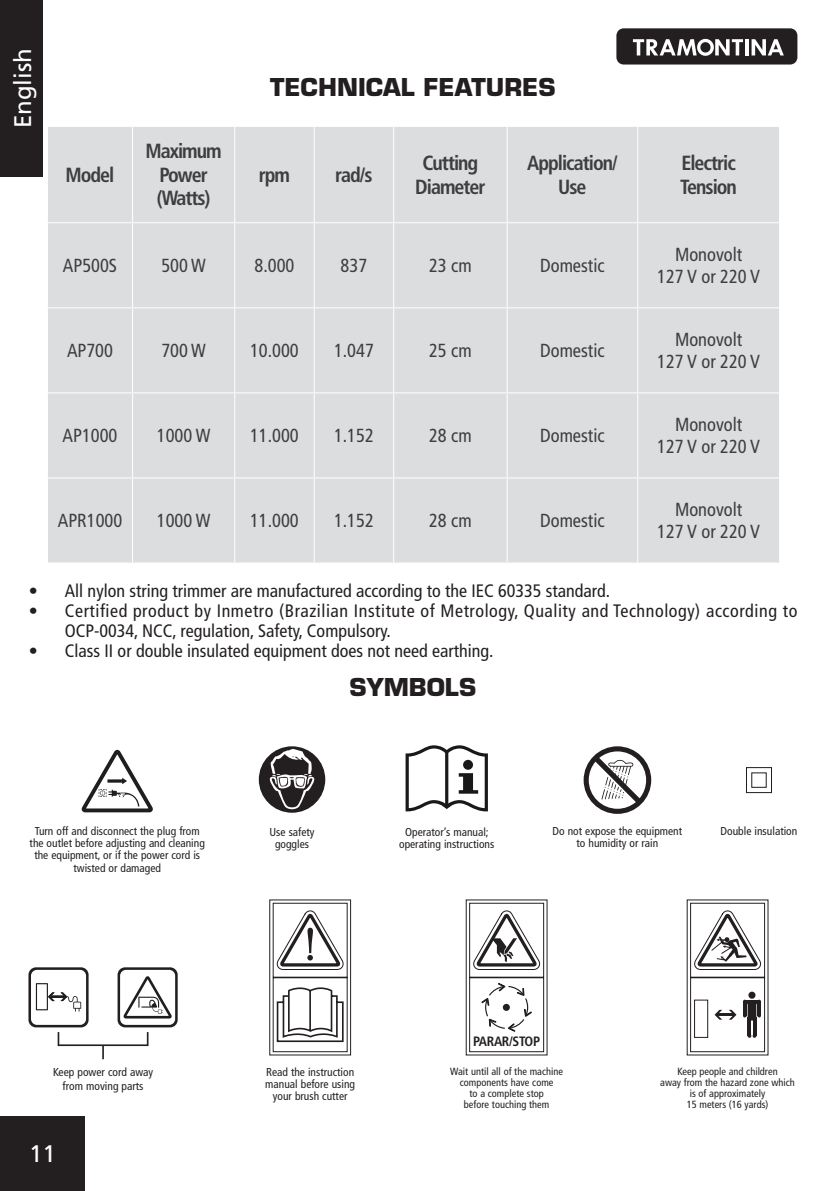
<style>
.page{position:relative;width:840px;height:1191px;background:#fff}
.page>*{position:absolute;margin:0;border:0;box-sizing:border-box;transform-origin:0 0}
.t1{font:700 24px "Eurostile";color:#231f20}
.t2{font:24px "Frutiger";color:#fff}
.t3{font:700 condensed 20.4px/23.4px "Frutiger";letter-spacing:-.05em;color:#3e3e3f;text-align:center}
.t4{font:condensed 18.8px/21.6px "Frutiger";color:#3e3e3f;text-align:center}
.t5{font:condensed 18px/20px "Frutiger";letter-spacing:.03em;color:#231f20}
.t6{font:condensed 18px "Frutiger";color:#231f20}
.t7{font:700 condensed 13.6px "Frutiger";letter-spacing:-.025em;color:#231f20}
.t8{font:condensed 11.6px/14.4px "Frutiger";color:#231f20;text-align:center}
.t9{font:condensed 11.4px/12.2px "Frutiger";color:#231f20;text-align:center}
.t10{font:condensed 10.4px/11.2px "Frutiger";color:#231f20;text-align:center}
</style>
<div class="page">
<svg style="left:616px;top:28px;width:181px;height:37px;background:#524f4f"></svg>
<div style="left:0;top:1116px;width:85px;height:75px;background:#231f20"></div>
<div style="left:0;top:0;width:43px;height:177px;background:#231f20"></div>
<div style="left:48px;top:127px;width:730px;height:435px;background:#dcdddf"></div>
<hr style="left:132px;top:127px;width:1px;height:95px;background:#fff">
<hr style="left:637px;top:127px;width:1px;height:95px;background:#fff">
<hr style="left:132px;top:223px;width:1px;height:84px;background:#fff">
<hr style="left:637px;top:223px;width:1px;height:84px;background:#fff">
<hr style="left:132px;top:308px;width:1px;height:84px;background:#fff">
<hr style="left:637px;top:308px;width:1px;height:84px;background:#fff">
<hr style="left:132px;top:393px;width:1px;height:84px;background:#fff">
<hr style="left:637px;top:393px;width:1px;height:84px;background:#fff">
<hr style="left:132px;top:478px;width:1px;height:84px;background:#fff">
<hr style="left:637px;top:478px;width:1px;height:84px;background:#fff">
<hr style="left:507px;top:222px;width:130px;height:1px;background:#fff">
<hr style="left:637px;top:222px;width:141px;height:1px;background:#fff">
<hr style="left:507px;top:307px;width:130px;height:1px;background:#fff">
<hr style="left:637px;top:307px;width:141px;height:1px;background:#fff">
<hr style="left:507px;top:392px;width:130px;height:1px;background:#fff">
<hr style="left:637px;top:392px;width:141px;height:1px;background:#fff">
<hr style="left:507px;top:477px;width:130px;height:1px;background:#fff">
<hr style="left:637px;top:477px;width:141px;height:1px;background:#fff">
<hr style="left:234px;top:127px;width:1px;height:95px;background:#fff">
<hr style="left:313px;top:127px;width:1px;height:95px;background:#fff">
<hr style="left:393px;top:127px;width:1px;height:95px;background:#fff">
<hr style="left:506px;top:127px;width:1px;height:95px;background:#fff">
<hr style="left:47px;top:222px;width:85px;height:1px;background:#fff">
<hr style="left:132px;top:222px;width:102px;height:1px;background:#fff">
<hr style="left:234px;top:222px;width:80px;height:1px;background:#fff">
<hr style="left:234px;top:223px;width:1px;height:84px;background:#fff">
<hr style="left:314px;top:222px;width:79px;height:1px;background:#fff">
<hr style="left:313px;top:223px;width:1px;height:84px;background:#fff">
<hr style="left:393px;top:222px;width:114px;height:1px;background:#fff">
<hr style="left:393px;top:223px;width:1px;height:84px;background:#fff">
<hr style="left:506px;top:223px;width:1px;height:84px;background:#fff">
<hr style="left:47px;top:307px;width:85px;height:1px;background:#fff">
<hr style="left:132px;top:307px;width:102px;height:1px;background:#fff">
<hr style="left:234px;top:307px;width:80px;height:1px;background:#fff">
<hr style="left:234px;top:308px;width:1px;height:84px;background:#fff">
<hr style="left:314px;top:307px;width:79px;height:1px;background:#fff">
<hr style="left:313px;top:308px;width:1px;height:84px;background:#fff">
<hr style="left:393px;top:307px;width:114px;height:1px;background:#fff">
<hr style="left:393px;top:308px;width:1px;height:84px;background:#fff">
<hr style="left:506px;top:308px;width:1px;height:84px;background:#fff">
<hr style="left:47px;top:392px;width:85px;height:1px;background:#fff">
<hr style="left:132px;top:392px;width:102px;height:1px;background:#fff">
<hr style="left:234px;top:392px;width:80px;height:1px;background:#fff">
<hr style="left:234px;top:393px;width:1px;height:84px;background:#fff">
<hr style="left:314px;top:392px;width:79px;height:1px;background:#fff">
<hr style="left:313px;top:393px;width:1px;height:84px;background:#fff">
<hr style="left:393px;top:392px;width:114px;height:1px;background:#fff">
<hr style="left:393px;top:393px;width:1px;height:84px;background:#fff">
<hr style="left:506px;top:393px;width:1px;height:84px;background:#fff">
<hr style="left:47px;top:477px;width:85px;height:1px;background:#fff">
<hr style="left:132px;top:477px;width:102px;height:1px;background:#fff">
<hr style="left:234px;top:477px;width:80px;height:1px;background:#fff">
<hr style="left:234px;top:478px;width:1px;height:84px;background:#fff">
<hr style="left:314px;top:477px;width:79px;height:1px;background:#fff">
<hr style="left:313px;top:478px;width:1px;height:84px;background:#fff">
<hr style="left:393px;top:477px;width:114px;height:1px;background:#fff">
<hr style="left:393px;top:478px;width:1px;height:84px;background:#fff">
<hr style="left:506px;top:478px;width:1px;height:84px;background:#fff">
<svg style="left:81px;top:749px;width:72px;height:64px"></svg>
<svg style="left:746px;top:767px;width:25px;height:26px"></svg>
<hr style="left:58px;top:1044px;width:90px;height:2px;background:#231f20">
<svg style="left:102px;top:1046px;width:2px;height:13px"></svg>
<svg style="left:28px;top:967px;width:60px;height:79px"></svg>
<svg style="left:117px;top:967px;width:60px;height:79px"></svg>
<div style="left:259px;top:746px;width:66px;height:66px;background:#231f20;border-radius:50%"></div>
<svg style="left:268px;top:748px;width:48px;height:61px"></svg>
<svg style="left:583px;top:746px;width:68px;height:68px"></svg>
<svg style="left:269px;top:899px;width:82px;height:156px"></svg>
<svg style="left:465px;top:899px;width:82px;height:156px"></svg>
<svg style="left:686px;top:899px;width:82px;height:156px"></svg>
<svg style="left:405px;top:745px;width:82px;height:66px"></svg>
<h1 class="t2" style="left:9px;top:128px;width:82px;rotate:-90deg">English</h1>
<h2 class="t3" style="left:65px;top:163px;width:50px">Model</h2>
<h2 class="t3" style="left:145px;top:140px;width:78px">Maximum<br>Power (Watts)</h2>
<h1 class="t1" style="left:270px;top:72px;width:287px">TECHNICAL FEATURES</h1>
<h2 class="t3" style="left:259px;top:163px;width:33px">rpm</h2>
<h2 class="t3" style="left:335px;top:163px;width:39px">rad/s</h2>
<h2 class="t3" style="left:415px;top:151px;width:72px">Cutting<br>Diameter</h2>
<h2 class="t3" style="left:527px;top:151px;width:92px">Application/<br>Use</h2>
<h2 class="t3" style="left:680px;top:151px;width:58px;text-align:left">Electric<br>Tension</h2>
<h3 class="t4" style="left:63px;top:255px;width:56px">AP500S</h3>
<h3 class="t4" style="left:161px;top:255px;width:46px">500 W</h3>
<h3 class="t4" style="left:254px;top:255px;width:41px">8.000</h3>
<h3 class="t4" style="left:340px;top:255px;width:28px">837</h3>
<h3 class="t4" style="left:429px;top:255px;width:44px">23 cm</h3>
<h3 class="t4" style="left:540px;top:255px;width:66px">Domestic</h3>
<h3 class="t4" style="left:656px;top:244px;width:104px">Monovolt<br>127 V or 220 V</h3>
<h3 class="t4" style="left:67px;top:340px;width:47px">AP700</h3>
<h3 class="t4" style="left:161px;top:340px;width:46px">700 W</h3>
<h3 class="t4" style="left:250px;top:340px;width:50px">10.000</h3>
<h3 class="t4" style="left:334px;top:340px;width:41px">1.047</h3>
<h3 class="t4" style="left:429px;top:340px;width:44px">25 cm</h3>
<h3 class="t4" style="left:540px;top:340px;width:66px">Domestic</h3>
<h3 class="t4" style="left:656px;top:329px;width:104px">Monovolt<br>127 V or 220 V</h3>
<h3 class="t4" style="left:63px;top:425px;width:56px">AP1000</h3>
<h3 class="t4" style="left:157px;top:425px;width:55px">1000 W</h3>
<h3 class="t4" style="left:250px;top:425px;width:50px">11.000</h3>
<h3 class="t4" style="left:334px;top:425px;width:41px">1.152</h3>
<h3 class="t4" style="left:429px;top:425px;width:44px">28 cm</h3>
<h3 class="t4" style="left:540px;top:425px;width:66px">Domestic</h3>
<h3 class="t4" style="left:656px;top:414px;width:104px">Monovolt<br>127 V or 220 V</h3>
<h3 class="t4" style="left:58px;top:510px;width:66px">APR1000</h3>
<h3 class="t4" style="left:157px;top:510px;width:55px">1000 W</h3>
<h3 class="t4" style="left:250px;top:510px;width:50px">11.000</h3>
<h3 class="t4" style="left:334px;top:510px;width:41px">1.152</h3>
<h3 class="t4" style="left:429px;top:510px;width:44px">28 cm</h3>
<h3 class="t4" style="left:540px;top:510px;width:66px">Domestic</h3>
<h3 class="t4" style="left:656px;top:499px;width:104px">Monovolt<br>127 V or 220 V</h3>
<h3 class="t6" style="left:29px;top:580px;width:582px">• All nylon string trimmer are manufactured according to the IEC 60335 standard.</h3>
<h3 class="t5" style="left:65px;top:601px;width:733px;text-indent:-36px">• Certified product by Inmetro (Brazilian Institute of Metrology, Quality and Technology) according to<br>OCP-0034, NCC, regulation, Safety, Compulsory.</h3>
<h3 class="t6" style="left:29px;top:640px;width:466px">• Class II or double insulated equipment does not need earthing.</h3>
<h1 class="t1" style="left:349px;top:672px;width:54px">SYMBOLS</h1>
<p class="t9" style="left:30px;top:824px;width:177px">Turn off and disconnect the plug from the outlet before adjusting and cleaning the equipment, or if the power cord is twisted or damaged</p>
<p class="t8" style="left:720px;top:823px;width:78px">Double insulation</p>
<p class="t9" style="left:269px;top:825px;width:47px">Use safety goggles</p>
<p class="t9" style="left:552px;top:824px;width:131px">Do not expose the equipment to humidity or rain</p>
<p class="t9" style="left:399px;top:826px;width:97px">Operator’s manual; operating instructions</p>
<p class="t8" style="left:53px;top:1064px;width:101px">Keep power cord away from moving parts</p>
<h1 class="t2" style="left:29px;top:1139px;width:28px">11</h1>
<p class="t7" style="left:473px;top:1033px;width:68px">PARAR/STOP</p>
<p class="t9" style="left:265px;top:1065px;width:91px">Read the instruction manual before using your brush cutter</p>
<p class="t10" style="left:450px;top:1065px;width:114px">Wait until all of the machine components have come<br>to a complete stop<br>before touching them</p>
<p class="t10" style="left:660px;top:1065px;width:136px">Keep people and children<br>away from the hazard zone which is of approximately<br>15 meters (16 yards)</p>
</div>
